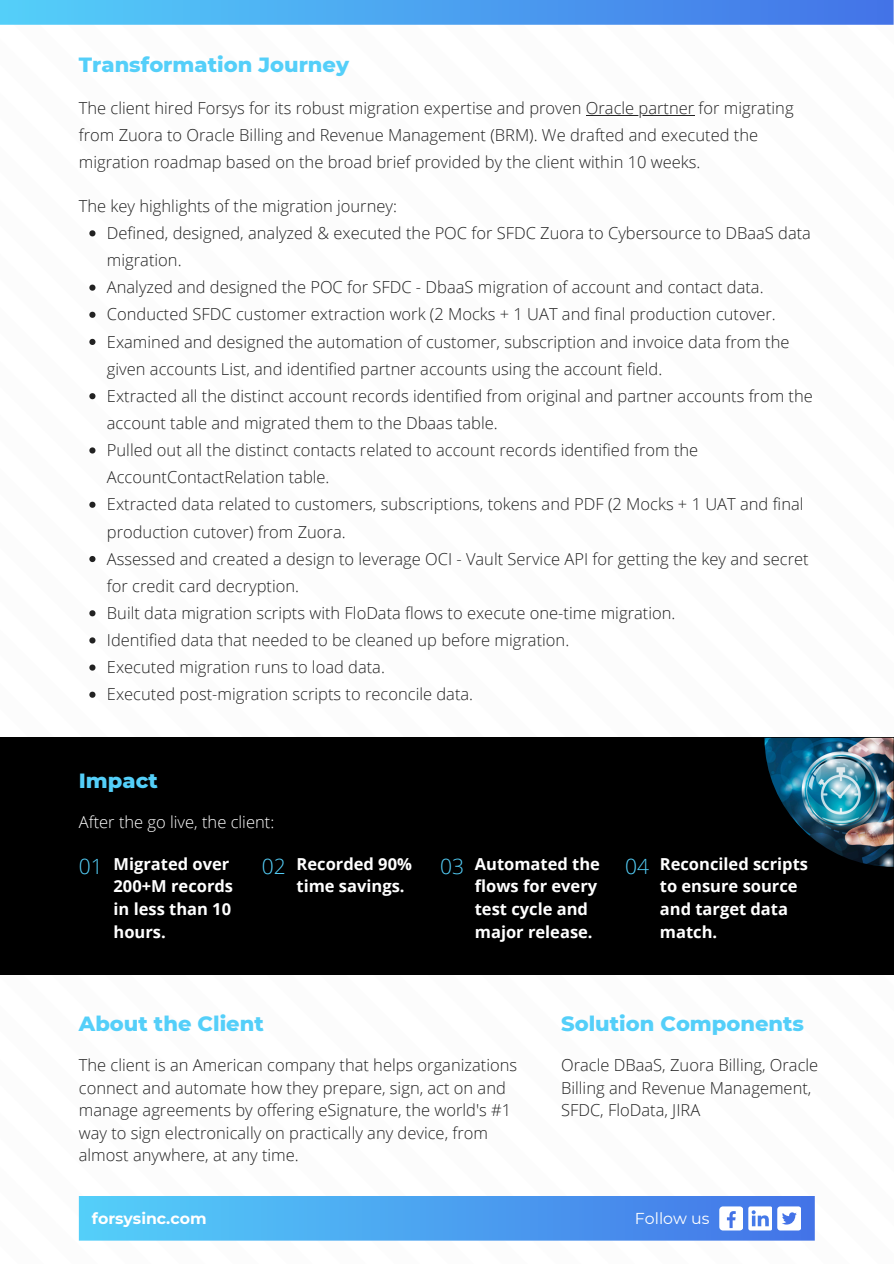
<style>
.page{position:relative;width:894px;height:1264px;background:#fff}
.page>*{position:absolute;margin:0;border:0;box-sizing:border-box;transform-origin:0 0}
.t1{font:800 21px "Montserrat";color:#54cff9}
.t2{font:300 21px "Open Sans";color:#54cff9}
.t3{font:300 16.5px/27.2px "Open Sans";color:#222}
.t4{font:700 16.5px/22.5px "Open Sans";color:#fff}
.t5{font:300 16.5px "Open Sans";color:#fff}
.t6{font:700 15.75px "Montserrat";color:#fff}
.t7{font:15.75px "Montserrat";color:#fff}
</style>
<div class="page">
<svg style="left:0;top:0;width:893px;height:24px;background:#4ba0f0"></svg>
<div style="left:0;top:737px;width:893px;height:237px;background:#000"></div>
<svg style="left:79px;top:1196px;width:735px;height:44px;background:#53a6f0"></svg>
<img style="left:764px;top:737px;width:129px;height:129px">
<hr style="left:585px;top:115px;width:109px;height:1px;background:#222">
<svg style="left:89px;top:230px;width:6px;height:6px"></svg>
<svg style="left:89px;top:284px;width:6px;height:7px"></svg>
<svg style="left:89px;top:312px;width:6px;height:6px"></svg>
<svg style="left:89px;top:339px;width:6px;height:6px"></svg>
<svg style="left:89px;top:393px;width:6px;height:6px"></svg>
<svg style="left:89px;top:447px;width:6px;height:6px"></svg>
<svg style="left:89px;top:501px;width:6px;height:7px"></svg>
<svg style="left:89px;top:556px;width:6px;height:6px"></svg>
<svg style="left:89px;top:610px;width:6px;height:6px"></svg>
<svg style="left:89px;top:637px;width:6px;height:6px"></svg>
<svg style="left:89px;top:664px;width:6px;height:6px"></svg>
<svg style="left:89px;top:691px;width:6px;height:6px"></svg>
<p class="t1" style="left:79px;top:52px;width:272px">Transformation Journey</p>
<p class="t3" style="left:79px;top:94px;width:716px">The client hired Forsys for its robust migration expertise and proven Oracle partner for migrating</p>
<p class="t3" style="left:79px;top:121px;width:680px">from Zuora to Oracle Billing and Revenue Management (BRM). We drafted and executed the migration roadmap based on the broad brief provided by the client within 10 weeks.</p>
<p class="t3" style="left:79px;top:192px;width:319px">The key highlights of the migration journey:</p>
<p class="t3" style="left:107px;top:219px;width:705px">Defined, designed, analyzed &amp; executed the POC for SFDC Zuora to Cybersource to DBaaS data migration.</p>
<p class="t3" style="left:107px;top:273px;width:658px">Analyzed and designed the POC for SFDC - DbaaS migration of account and contact data.</p>
<p class="t3" style="left:107px;top:300px;width:670px">Conducted SFDC customer extraction work (2 Mocks + 1 UAT and final production cutover.</p>
<p class="t3" style="left:107px;top:327px;width:684px">Examined and designed the automation of customer, subscription and invoice data from the given accounts List, and identified partner accounts using the account field.</p>
<p class="t3" style="left:107px;top:382px;width:707px">Extracted all the distinct account records identified from original and partner accounts from the account table and migrated them to the Dbaas table.</p>
<p class="t3" style="left:107px;top:436px;width:592px">Pulled out all the distinct contacts related to account records identified from the<br>AccountContactRelation table.</p>
<p class="t3" style="left:107px;top:490px;width:698px">Extracted data related to customers, subscriptions, tokens and PDF (2 Mocks + 1 UAT and final production cutover) from Zuora.</p>
<p class="t3" style="left:107px;top:544px;width:703px">Assessed and created a design to leverage OCI - Vault Service API for getting the key and secret for credit card decryption.</p>
<p class="t3" style="left:107px;top:599px;width:570px">Built data migration scripts with FloData flows to execute one-time migration.</p>
<p class="t3" style="left:107px;top:626px;width:463px">Identified data that needed to be cleaned up before migration.</p>
<p class="t3" style="left:107px;top:653px;width:279px">Executed migration runs to load data.</p>
<p class="t3" style="left:107px;top:680px;width:368px">Executed post-migration scripts to reconcile data.</p>
<p class="t1" style="left:79px;top:767px;width:80px">Impact</p>
<p class="t5" style="left:79px;top:810px;width:197px">After the go live, the client:</p>
<p class="t4" style="left:113px;top:852px;width:121px">Migrated over<br>200+M records in less than 10 hours.</p>
<p class="t2" style="left:79px;top:851px;width:25px">01</p>
<p class="t4" style="left:296px;top:852px;width:117px">Recorded 90% time savings.</p>
<p class="t2" style="left:262px;top:851px;width:25px">02</p>
<p class="t4" style="left:474px;top:852px;width:127px">Automated the flows for every test cycle and major release.</p>
<p class="t2" style="left:440px;top:851px;width:25px">03</p>
<p class="t4" style="left:659px;top:852px;width:150px">Reconciled scripts to ensure source and target data match.</p>
<p class="t2" style="left:625px;top:851px;width:25px">04</p>
<p class="t1" style="left:79px;top:1010px;width:186px">About the Client</p>
<p class="t3" style="left:79px;top:1053px;width:439px;line-height:22.5px">The client is an American company that helps organizations connect and automate how they prepare, sign, act on and manage agreements by offering eSignature, the world's #1 way to sign electronically on practically any device, from almost anywhere, at any time.</p>
<p class="t1" style="left:561px;top:1010px;width:244px">Solution Components</p>
<p class="t3" style="left:561px;top:1053px;width:258px;line-height:22.5px">Oracle DBaaS, Zuora Billing, Oracle<br>Billing and Revenue Management,<br>SFDC, FloData, JIRA</p>
<p class="t6" style="left:92px;top:1208px;width:116px">forsysinc.com</p>
<p class="t7" style="left:634px;top:1208px;width:76px">Follow us</p>
</div>
